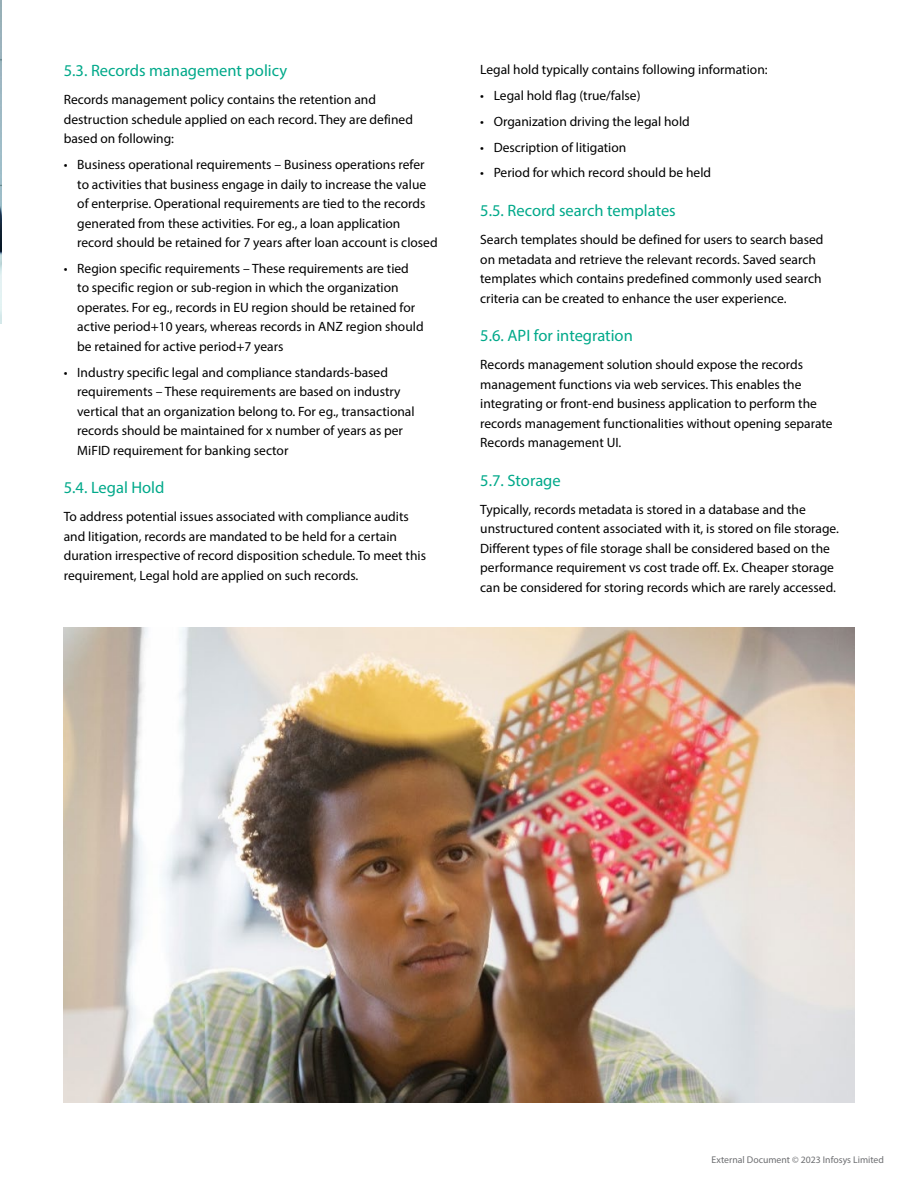
<style>
.page{position:relative;width:918px;height:1188px;background:#fff}
.page>*{position:absolute;margin:0;border:0;box-sizing:border-box;transform-origin:0 0}
.t1{font:16.5px "Myriad Pro";color:#00a98a}
.t2{font:13.5px/19.5px "Myriad Pro";color:#000}
.t3{font:9.75px "Myriad Pro";color:#6d6e71}
</style>
<div class="page">
<img style="left:64px;top:627px;width:790px;height:476px">
<img style="left:0;top:0;width:1px;height:323px">
<p class="t1" style="left:64px;top:60px;width:225px">5.3. Records management policy</p>
<p class="t2" style="left:64px;top:90px;width:351px">Records management policy contains the retention and destruction schedule applied on each record. They are defined based on following:</p>
<p class="t2" style="left:77px;top:155px;width:362px;text-indent:-14px">• Business operational requirements – Business operations refer to activities that business engage in daily to increase the value of enterprise. Operational requirements are tied to the records generated from these activities. For eg., a loan application record should be retained for 7 years after loan account is closed</p>
<p class="t2" style="left:77px;top:258px;width:348px;text-indent:-14px">• Region specific requirements – These requirements are tied to specific region or sub-region in which the organization operates. For eg., records in EU region should be retained for active period+10 years, whereas records in ANZ region should be retained for active period+7 years</p>
<p class="t2" style="left:77px;top:362px;width:339px;text-indent:-14px">• Industry specific legal and compliance standards-based requirements – These requirements are based on industry vertical that an organization belong to. For eg., transactional records should be maintained for x number of years as per MiFID requirement for banking sector</p>
<p class="t1" style="left:64px;top:478px;width:102px">5.4. Legal Hold</p>
<p class="t2" style="left:64px;top:507px;width:364px">To address potential issues associated with compliance audits and litigation, records are mandated to be held for a certain duration irrespective of record disposition schedule. To meet this requirement, Legal hold are applied on such records.</p>
<p class="t2" style="left:480px;top:59px;width:289px">Legal hold typically contains following information:</p>
<p class="t2" style="left:480px;top:85px;width:162px">• Legal hold flag (true/false)</p>
<p class="t2" style="left:480px;top:111px;width:211px">• Organization driving the legal hold</p>
<p class="t2" style="left:480px;top:137px;width:148px">• Description of litigation</p>
<p class="t2" style="left:480px;top:163px;width:232px">• Period for which record should be held</p>
<p class="t1" style="left:480px;top:200px;width:197px">5.5. Record search templates</p>
<p class="t2" style="left:480px;top:230px;width:345px">Search templates should be defined for users to search based on metadata and retrieve the relevant records. Saved search templates which contains predefined commonly used search criteria can be created to enhance the user experience.</p>
<p class="t1" style="left:480px;top:325px;width:154px">5.6. API for integration</p>
<p class="t2" style="left:480px;top:355px;width:354px">Records management solution should expose the records management functions via web services. This enables the integrating or front-end business application to perform the records management functionalities without opening separate Records management UI.</p>
<p class="t1" style="left:480px;top:470px;width:82px">5.7. Storage</p>
<p class="t2" style="left:480px;top:499px;width:360px">Typically, records metadata is stored in a database and the unstructured content associated with it, is stored on file storage.<br>Different types of file storage shall be considered based on the performance requirement vs cost trade off. Ex. Cheaper storage can be considered for storing records which are rarely accessed.</p>
<p class="t3" style="left:712px;top:1154px;width:174px">External Document © 2023 Infosys Limited</p>
</div>
